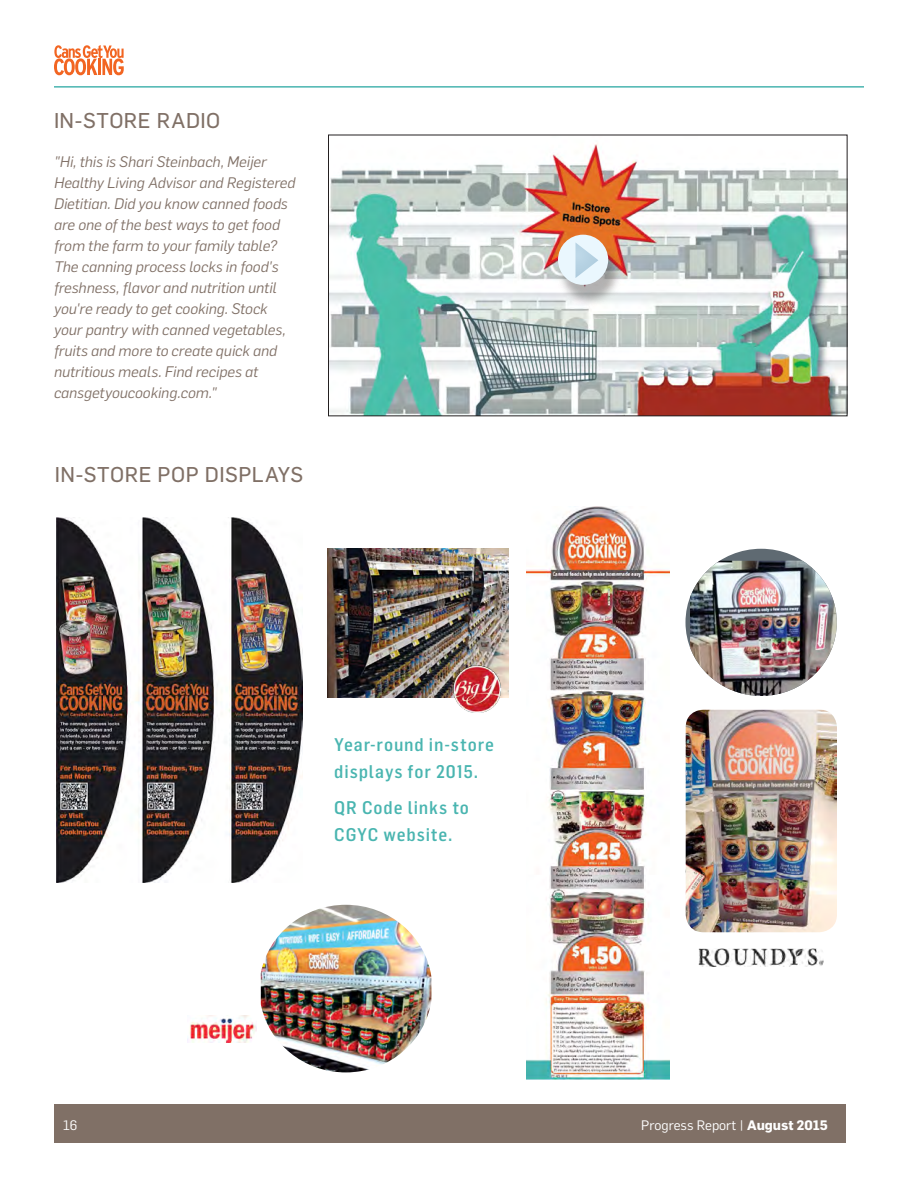
<style>
.page{position:relative;width:918px;height:1188px;background:#fff}
.page>*{position:absolute;margin:0;border:0;box-sizing:border-box;transform-origin:0 0}
.t1{font:21px "Flama Basic";letter-spacing:.02em;color:#807066}
.t2{font:500 18px/27px "Flama Semicondensed";letter-spacing:.05em;color:#49b5b0}
.t3{font:italic 15px/21px "Flama";color:#807066}
.t4{font:13.5px "Flama";color:#fff}
.s1{font-weight:700}
</style>
<div class="page">
<hr style="left:54px;top:86px;width:810px;height:2px;background:#49b5b0">
<svg style="left:54px;top:45px;width:70px;height:30px"></svg>
<img style="left:527px;top:506px;width:143px;height:574px">
<img style="left:330px;top:143px;width:515px;height:271px">
<div style="left:328px;top:135px;width:519px;height:281px;border:1px solid #231f20"></div>
<div style="left:556px;top:240px;width:67px;height:67px;background:#231f20;opacity:.35"></div>
<div style="left:558px;top:235px;width:50px;height:50px;background:#eaf7fe;border-radius:50%"></div>
<svg style="left:576px;top:243px;width:22px;height:35px"></svg>
<img style="left:57px;top:517px;width:245px;height:365px">
<img style="left:328px;top:549px;width:180px;height:149px">
<img style="left:452px;top:664px;width:50px;height:49px">
<img style="left:261px;top:905px;width:170px;height:167px">
<img style="left:189px;top:1016px;width:68px;height:26px">
<div style="left:685px;top:549px;width:152px;height:147px;background:#5f6a72;border-radius:50%"></div>
<img style="left:690px;top:561px;width:147px;height:135px">
<img style="left:686px;top:710px;width:151px;height:222px">
<img style="left:699px;top:949px;width:125px;height:18px">
<div style="left:54px;top:1104px;width:792px;height:39px;background:#807066"></div>
<h1 class="t1" style="left:54px;top:106px;width:168px">IN-STORE RADIO</h1>
<p class="t3" style="left:54px;top:151px;width:243px">"Hi, this is Shari Steinbach, Meijer Healthy Living Advisor and Registered Dietitian. Did you know canned foods are one of the best ways to get food from the farm to your family table?<br>The canning process locks in food's freshness, flavor and nutrition until you're ready to get cooking. Stock your pantry with canned vegetables, fruits and more to create quick and nutritious meals. Find recipes at cansgetyoucooking.com."</p>
<h1 class="t1" style="left:55px;top:459px;width:250px">IN-STORE POP DISPLAYS</h1>
<p class="t2" style="left:334px;top:730px;width:161px">Year-round in-store displays for 2015.</p>
<p class="t2" style="left:334px;top:793px;width:136px">QR Code links to<br>CGYC website.</p>
<p class="t4" style="left:63px;top:1116px;width:16px">16</p>
<p class="t4" style="left:641px;top:1116px;width:188px">Progress Report | <span class="s1">August 2015</span></p>
</div>
